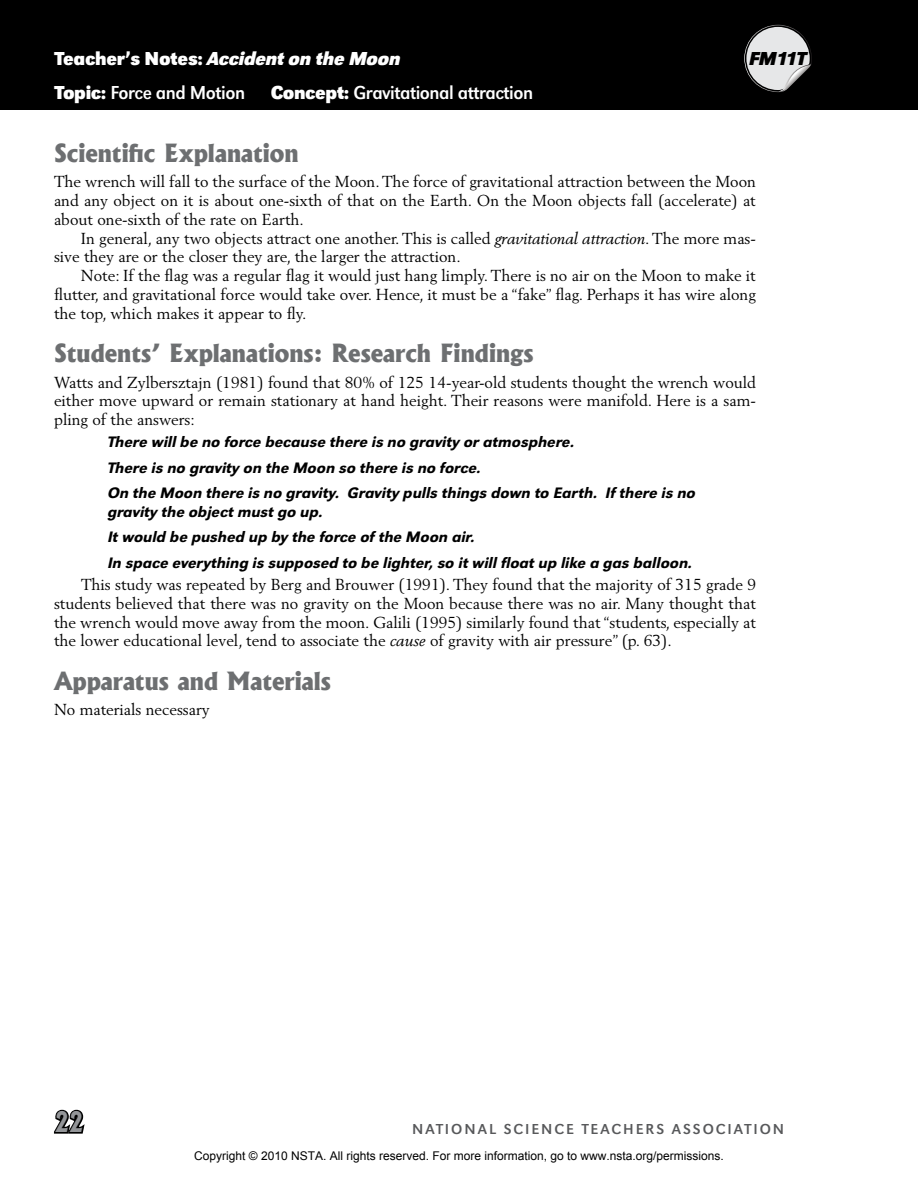
<style>
.page{position:relative;width:918px;height:1188px;background:#fff}
.page>*{position:absolute;margin:0;border:0;box-sizing:border-box;transform-origin:0 0}
.t1{font:800 27px "Albertus";color:#939598;scale:.8 1}
.t2{font:800 24px "Albertus";color:#6d6f71}
.t3{font:19.5px "URW Grotesk T Regu Narr";letter-spacing:-.025em;color:#fff}
.t4{font:19.5px "URW Grotesk T Bold Narr Obli";letter-spacing:-.015em;color:#fff}
.t5{font:19.5px "URW Grotesk T Bold Narr Obli";letter-spacing:-.015em;color:#000}
.t6{font:15.75px/18.8px "Berling LT Std";color:#000;text-align:justify}
.t7{font:15.75px/25.5px "URW Grotesk T Medi Obli";color:#000}
.t8{font:15px "URW Grotesk T";letter-spacing:.13em;color:#58595b}
.t9{font:12px "Arial";color:#000}
.s1{font-family:"URW Grotesk T Bold Narr"}
.s2{font-style:italic}
</style>
<div class="page">
<svg style="left:53px;top:1109px;width:32px;height:25px"></svg>
<div style="left:0;top:0;width:918px;height:109px;background:#000"></div>
<svg style="left:744px;top:25px;width:68px;height:85px"></svg>
<p class="t4" style="left:55px;top:47px;width:348px"><span class="s1">Teacher’s Notes:</span> Accident on the Moon</p>
<p class="t5" style="left:749px;top:47px;width:59px">FM11T</p>
<p class="t3" style="left:55px;top:81px;width:192px"><span class="s1">Topic:</span> Force and Motion</p>
<p class="t3" style="left:271px;top:81px;width:264px"><span class="s1">Concept:</span> Gravitational attraction</p>
<h2 class="t2" style="left:54px;top:138px;width:246px">Scientific Explanation</h2>
<p class="t6" style="left:54px;top:172px;width:703px">The wrench will fall to the surface of the Moon. The force of gravitational attraction between the Moon and any object on it is about one-sixth of that on the Earth. On the Moon objects fall (accelerate) at about one-sixth of the rate on Earth.</p>
<p class="t6" style="left:54px;top:229px;width:704px;text-indent:27px">In general, any two objects attract one another. This is called <span class="s2">gravitational attraction</span>. The more mas&shy;sive they are or the closer they are, the larger the attraction.</p>
<p class="t6" style="left:54px;top:266px;width:703px;text-indent:27px">Note: If the flag was a regular flag it would just hang limply. There is no air on the Moon to make it flutter, and gravitational force would take over. Hence, it must be a “fake” flag. Perhaps it has wire along the top, which makes it appear to fly.</p>
<h2 class="t2" style="left:54px;top:338px;width:481px">Students’ Explanations: Research Findings</h2>
<p class="t6" style="left:54px;top:373px;width:704px">Watts and Zylbersztajn (1981) found that 80% of 125 14-year-old students thought the wrench would either move upward or remain stationary at hand height. Their reasons were manifold. Here is a sam&shy;pling of the answers:</p>
<p class="t7" style="left:108px;top:429px;width:590px">There will be no force because there is no gravity or atmosphere.<br>There is no gravity on the Moon so there is no force.<br>On the Moon there is no gravity. Gravity pulls things down to Earth. If there is no</p>
<p class="t7" style="left:108px;top:499px;width:586px">gravity the object must go up.<br>It would be pushed up by the force of the Moon air.<br>In space everything is supposed to be lighter, so it will float up like a gas balloon.</p>
<p class="t6" style="left:54px;top:575px;width:704px;text-indent:27px">This study was repeated by Berg and Brouwer (1991). They found that the majority of 315 grade 9 students believed that there was no gravity on the Moon because there was no air. Many thought that the wrench would move away from the moon. Galili (1995) similarly found that “students, especially at the lower educational level, tend to associate the <span class="s2">cause</span> of gravity with air pressure” (p. 63).</p>
<h2 class="t2" style="left:54px;top:666px;width:279px">Apparatus and Materials</h2>
<p class="t6" style="left:54px;top:700px;width:157px">No materials necessary</p>
<h1 class="t1" style="left:55px;top:1105px;width:37px">22</h1>
<p class="t8" style="left:412px;top:1120px;width:131px">NAT IONAL SCIENCE</p>
<p class="t8" style="left:582px;top:1120px;width:20px">TEAC</p>
<p class="t8" style="left:623px;top:1120px;width:160px">HERS ASSOCIAT ION</p>
<p class="t9" style="left:194px;top:1148px;width:531px">Copyright © 2010 NSTA. All rights reserved. For more information, go to www.nsta.org/permissions.</p>
</div>
